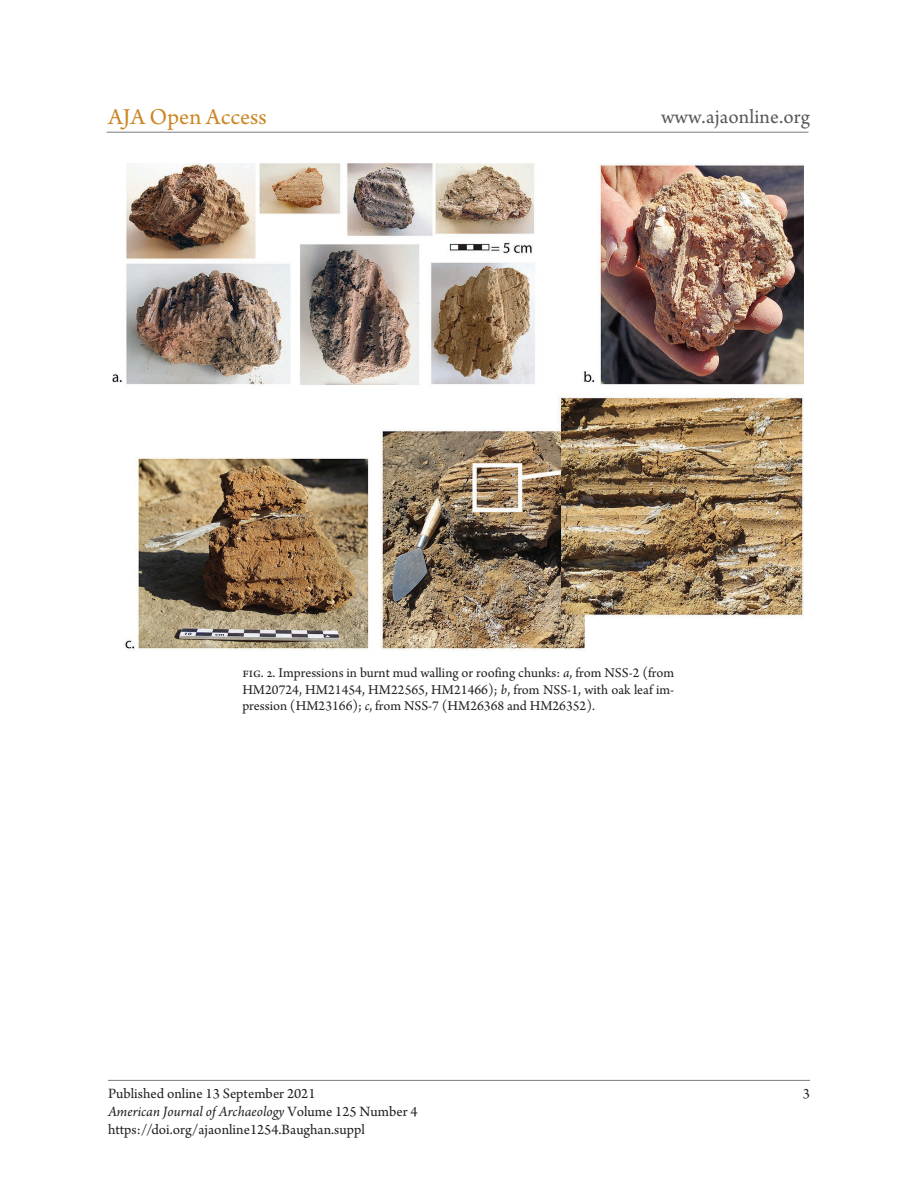
<style>
.page{position:relative;width:918px;height:1188px;background:#fff}
.page>*{position:absolute;margin:0;border:0;box-sizing:border-box;transform-origin:0 0}
.t1{font:24px "Arno Pro";color:#cc8624}
.t2{font:21px "Arno Pro";letter-spacing:.005em;color:#57585a}
.t3{font:15px/18px "Arno Pro";color:#231f20}
.AJAonline_fig_captio{font:14.25px/16.5px "Arno Pro";color:#231f20;text-align:justify}
.s1{font-style:italic}
</style>
<div class="page">
<hr style="left:108px;top:1080px;width:702px;height:1px;background:#787a7d">
<hr style="left:106px;top:132px;width:702px;height:1px;background:#787a7d">
<img style="left:113px;top:164px;width:691px;height:487px">
<h1 class="t1" style="left:108px;top:103px;width:160px">AJA Open Access</h1>
<h2 class="t2" style="left:661px;top:104px;width:150px">www.ajaonline.org</h2>
<p class="AJAonline_fig_captio" style="left:242px;top:665px;width:434px">fig. 2. Impressions in burnt mud walling or roofing chunks: <span class="s1">a</span>, from NSS-2 (from HM20724, HM21454, HM22565, HM21466); <span class="s1">b</span>, from NSS-1, with oak leaf im&shy;pression (HM23166); <span class="s1">c</span>, from NSS-7 (HM26368 and HM26352).</p>
<p class="t3" style="left:108px;top:1086px;width:209px">Published online 13 September 2021</p>
<p class="t3" style="left:803px;top:1086px;width:9px">3</p>
<p class="t3" style="left:108px;top:1104px;width:311px"><span class="s1">American Journal of Archaeology</span> Volume 125 Number 4 https://doi.org/ajaonline1254.Baughan.suppl</p>
</div>
